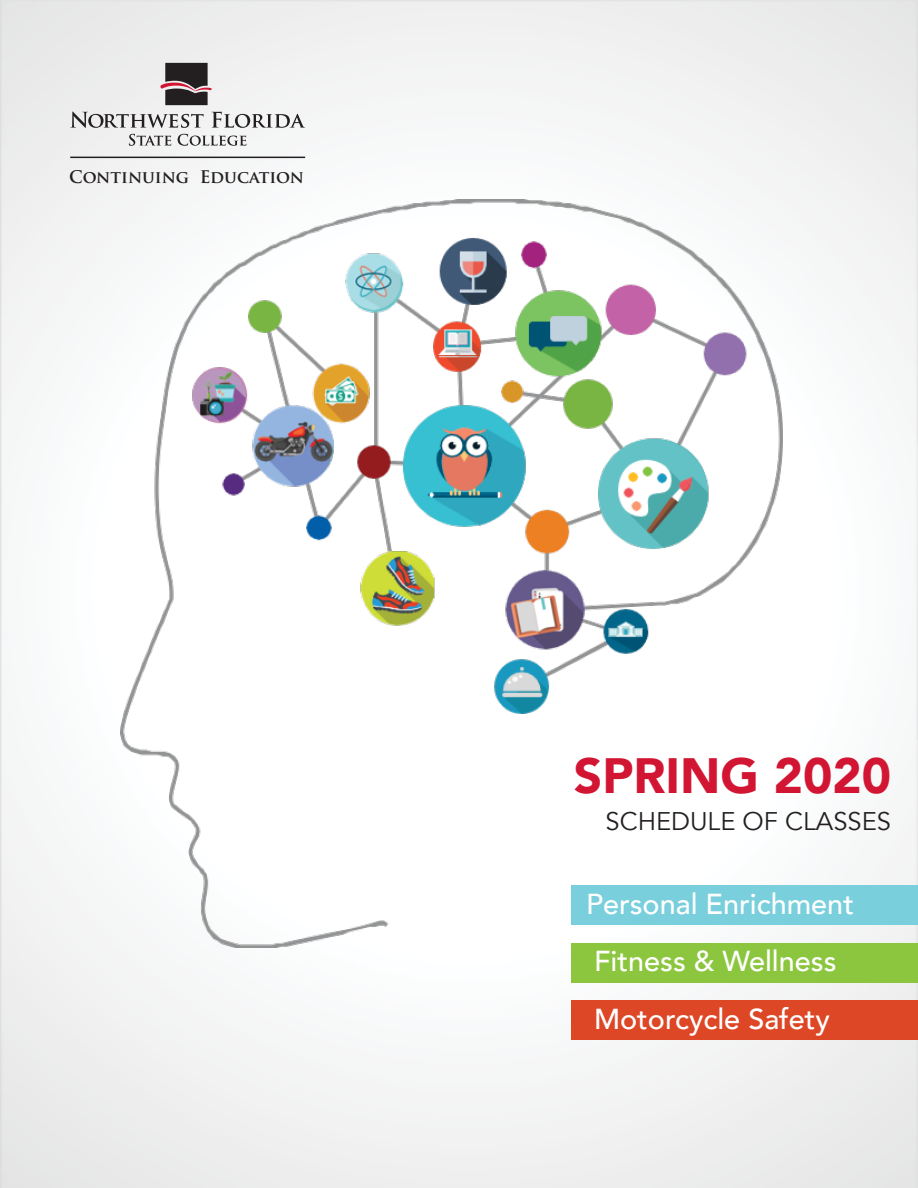
<style>
.page{position:relative;width:918px;height:1188px;background:#fff}
.page>*{position:absolute;margin:0;border:0;box-sizing:border-box;transform-origin:0 0}
.t1{font:900 49.5px "Avenir";color:#d21533}
.t2{font:500 28.8px/57.4px "Avenir";color:#fff}
.t3{font:25.5px "Avenir";color:#231f20}
.t4{font:700 16.95px "Trajan Pro";color:#231f20}
</style>
<div class="page">
<img style="left:0;top:0;width:918px;height:1188px">
<div style="left:571px;top:885px;width:347px;height:39px;background:#7acfdc"></div>
<div style="left:571px;top:944px;width:347px;height:39px;background:#8bc63e"></div>
<div style="left:571px;top:1001px;width:347px;height:39px;background:#de4726"></div>
<svg style="left:70px;top:111px;width:134px;height:17px"></svg>
<svg style="left:212px;top:112px;width:93px;height:16px"></svg>
<svg style="left:129px;top:134px;width:42px;height:12px"></svg>
<svg style="left:178px;top:134px;width:69px;height:12px"></svg>
<svg style="left:160px;top:63px;width:52px;height:42px"></svg>
<hr style="left:70px;top:157px;width:235px;height:1px;background:#231f20">
<img style="left:121px;top:200px;width:662px;height:748px">
<p class="t4" style="left:69px;top:166px;width:236px">Continuing Education</p>
<h1 class="t1" style="left:574px;top:733px;width:319px">SPRING 2020</h1>
<p class="t3" style="left:606px;top:806px;width:287px">SCHEDULE OF CLASSES</p>
<p class="t2" style="left:586px;top:874px;width:269px">Personal Enrichment<br>Fitness &amp; Wellness<br>Motorcycle Safety</p>
</div>
